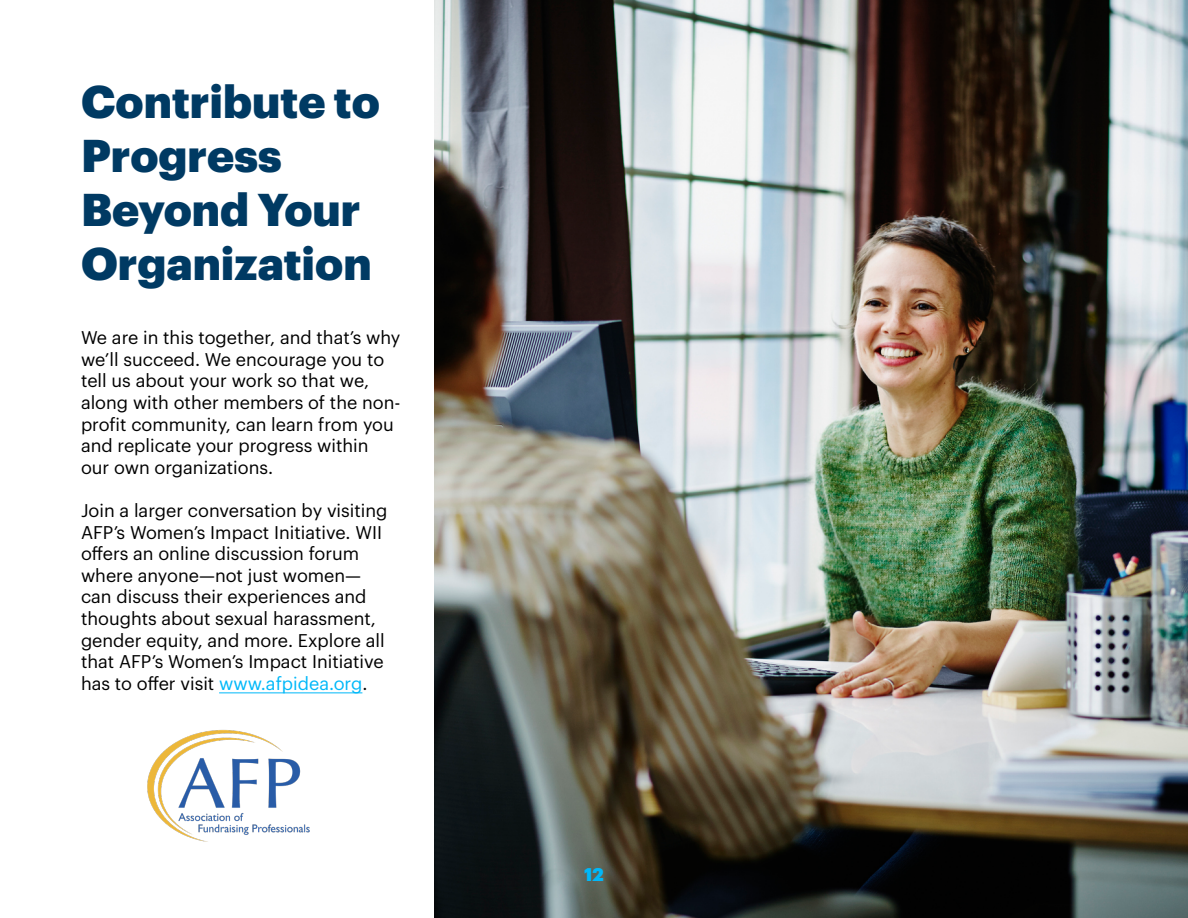
<style>
.page{position:relative;width:1188px;height:918px;background:#fff}
.page>*{position:absolute;margin:0;border:0;box-sizing:border-box;transform-origin:0 0}
.t1{font:900 45px/54px "Graphik";color:#003a63}
.t2{font:18px/21.6px "Graphik";color:#000}
.t3{font:900 18px "Graphik";color:#00b8f9}
.s1{color:#00b8f9}
</style>
<div class="page">
<img style="left:434px;top:0;width:754px;height:918px">
<img style="left:147px;top:729px;width:163px;height:113px">
<hr style="left:219px;top:692px;width:143px;height:1px;background:#00b8f9">
<h1 class="t1" style="left:81px;top:71px;width:300px">Contribute to<br>Progress<br>Beyond Your<br>Organization</h1>
<p class="t2" style="left:81px;top:325px;width:321px">We are in this together, and that’s why we’ll succeed. We encourage you to tell us about your work so that we, along with other members of the non&shy;profit community, can learn from you and replicate your progress within our own organizations.</p>
<p class="t2" style="left:81px;top:498px;width:308px">Join a larger conversation by visiting AFP’s Women’s Impact Initiative. WII offers an online discussion forum where anyone—not just women— can discuss their experiences and thoughts about sexual harassment, gender equity, and more. Explore all that AFP’s Women’s Impact Initiative has to offer visit <span class="s1">www.afpidea.org</span>.</p>
<p class="t3" style="left:584px;top:861px;width:21px">12</p>
</div>
